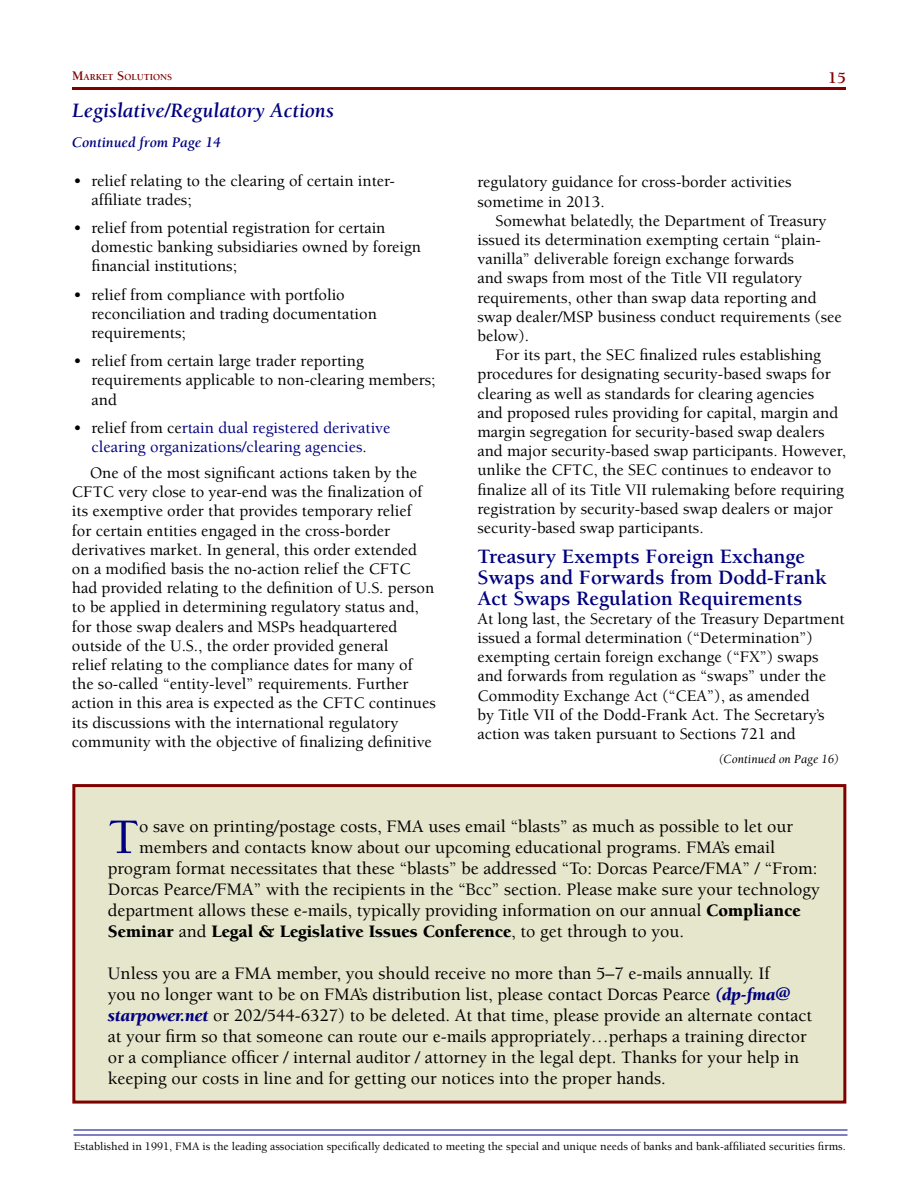
<style>
.page{position:relative;width:918px;height:1188px;background:#fff}
.page>*{position:absolute;margin:0;border:0;box-sizing:border-box;transform-origin:0 0}
.t1{font:500 51px "Berkeley";color:#000080}
.t2{font:700 21px/21px "Berkeley";color:#000080}
.t3{font:italic 700 21px "Berkeley";color:#000080}
.t4{font:500 18px/21px "Berkeley";color:#000}
.t5{font:900 18px "Berkeley";color:#000}
.t6{font:500 16.5px/19.2px "Berkeley";color:#000}
.t7{font:500 16.5px/19.2px "Berkeley";color:#000080;text-align:center}
.t8{font:700 16.5px "Berkeley";color:#800000}
.t9{font:italic 700 15px "Berkeley";color:#000080}
.t10{font:italic 12.75px "Berkeley";color:#000}
.t11{font:500 11.7px "Berkeley";color:#000}
.t12{font:700 9.45px "Berkeley";color:#800000}
.s1{font-size:13.5px}
.s2{color:#000}
.s3{font-weight:900}
.s4{font-weight:500}
.s5{font-weight:900;font-style:italic;color:#000080}
</style>
<div class="page">
<hr style="left:72px;top:87px;width:774px;height:3px;background:#800000">
<hr style="left:74px;top:1129px;width:774px;height:2px;background:#000080">
<hr style="left:74px;top:1134px;width:774px;height:2px;background:#000080">
<div style="left:72px;top:784px;width:774px;height:320px;background:#e6e6cc;border:3px solid #800000"></div>
<p class="t12" style="left:72px;top:72px;width:101px"><span class="s1">M</span>ARKET <span class="s1">S</span>OLUTIONS</p>
<p class="t8" style="left:828px;top:69px;width:19px">15</p>
<p class="t3" style="left:72px;top:99px;width:264px">Legislative/Regulatory Actions</p>
<p class="t9" style="left:72px;top:134px;width:151px">Continued from Page 14</p>
<p class="t6" style="left:92px;top:171px;width:305px;text-indent:-18px">• relief relating to the clearing of certain inter&shy;affiliate trades;</p>
<p class="t6" style="left:92px;top:219px;width:331px;text-indent:-18px">• relief from potential registration for certain domestic banking subsidiaries owned by foreign financial institutions;</p>
<p class="t6" style="left:92px;top:285px;width:287px;text-indent:-18px">• relief from compliance with portfolio reconciliation and trading documentation requirements;</p>
<p class="t6" style="left:92px;top:352px;width:345px;text-indent:-18px">• relief from certain large trader reporting requirements applicable to non-clearing members; and</p>
<p class="t7" style="left:74px;top:418px;width:319px"><span class="s2">• relief from ce</span>rtain dual registered derivative clearing organizations/clearing agencies<span class="s2">.</span></p>
<p class="t6" style="left:72px;top:464px;width:365px;text-indent:18px">One of the most significant actions taken by the CFTC very close to year-end was the finalization of its exemptive order that provides temporary relief<br>for certain entities engaged in the cross-border derivatives market. In general, this order extended on a modified basis the no-action relief the CFTC had provided relating to the definition of U.S. person to be applied in determining regulatory status and, for those swap dealers and MSPs headquartered outside of the U.S., the order provided general<br>relief relating to the compliance dates for many of the so-called “entity-level” requirements. Further action in this area is expected as the CFTC continues its discussions with the international regulatory community with the objective of finalizing definitive</p>
<p class="t6" style="left:477px;top:173px;width:316px">regulatory guidance for cross-border activities sometime in 2013.</p>
<p class="t6" style="left:477px;top:211px;width:366px;text-indent:18px">Somewhat belatedly, the Department of Treasury issued its determination exempting certain “plain&shy;vanilla” deliverable foreign exchange forwards<br>and swaps from most of the Title VII regulatory requirements, other than swap data reporting and swap dealer/MSP business conduct requirements (see below).</p>
<p class="t6" style="left:477px;top:346px;width:370px;text-indent:18px">For its part, the SEC finalized rules establishing procedures for designating security-based swaps for clearing as well as standards for clearing agencies<br>and proposed rules providing for capital, margin and margin segregation for security-based swap dealers and major security-based swap participants. However, unlike the CFTC, the SEC continues to endeavor to finalize all of its Title VII rulemaking before requiring registration by security-based swap dealers or major security-based swap participants.</p>
<p class="t2" style="left:477px;top:546px;width:350px">Treasury Exempts Foreign Exchange<br>Swaps and Forwards from Dodd-Frank<br>Act Swaps Regulation Requirements</p>
<p class="t6" style="left:477px;top:609px;width:369px">At long last, the Secretary of the Treasury Department issued a formal determination (“Determination”) exempting certain foreign exchange (“FX”) swaps and forwards from regulation as “swaps” under the Commodity Exchange Act (“CEA”), as amended<br>by Title VII of the Dodd-Frank Act. The Secretary’s action was taken pursuant to Sections 721 and</p>
<p class="t10" style="left:719px;top:753px;width:122px">(Continued on Page 16)</p>
<h1 class="t1" style="left:108px;top:810px;width:33px">T</h1>
<p class="t4" style="left:139px;top:816px;width:655px">o save on printing/postage costs, FMA uses email “blasts” as much as possible to let our</p>
<p class="t4" style="left:139px;top:837px;width:637px">members and contacts know about our upcoming educational programs. FMA’s email</p>
<p class="t4" style="left:108px;top:858px;width:711px">program format necessitates that these “blasts” be addressed “To: Dorcas Pearce/FMA” / “From:</p>
<p class="t4" style="left:108px;top:879px;width:713px">Dorcas Pearce/FMA” with the recipients in the “Bcc” section. Please make sure your technology</p>
<p class="t4" style="left:108px;top:900px;width:694px">department allows these e-mails, typically providing information on our annual <span class="s3">Compliance</span></p>
<p class="t5" style="left:108px;top:922px;width:578px">Seminar <span class="s4">and</span> Legal &amp; Legislative Issues Conference<span class="s4">, to get through to you.</span></p>
<p class="t4" style="left:108px;top:963px;width:706px">Unless you are a FMA member, you should receive no more than 5–7 e-mails annually. If<br>you no longer want to be on FMA’s distribution list, please contact Dorcas Pearce <span class="s5">(dp-fma@ starpower.net</span> or 202/544-6327) to be deleted. At that time, please provide an alternate contact at your firm so that someone can route our e-mails appropriately…perhaps a training director or a compliance officer / internal auditor / attorney in the legal dept. Thanks for your help in keeping our costs in line and for getting our notices into the proper hands.</p>
<p class="t11" style="left:74px;top:1140px;width:774px">Established in 1991, FMA is the leading association specifically dedicated to meeting the special and unique needs of banks and bank-affiliated securities firms.</p>
</div>
